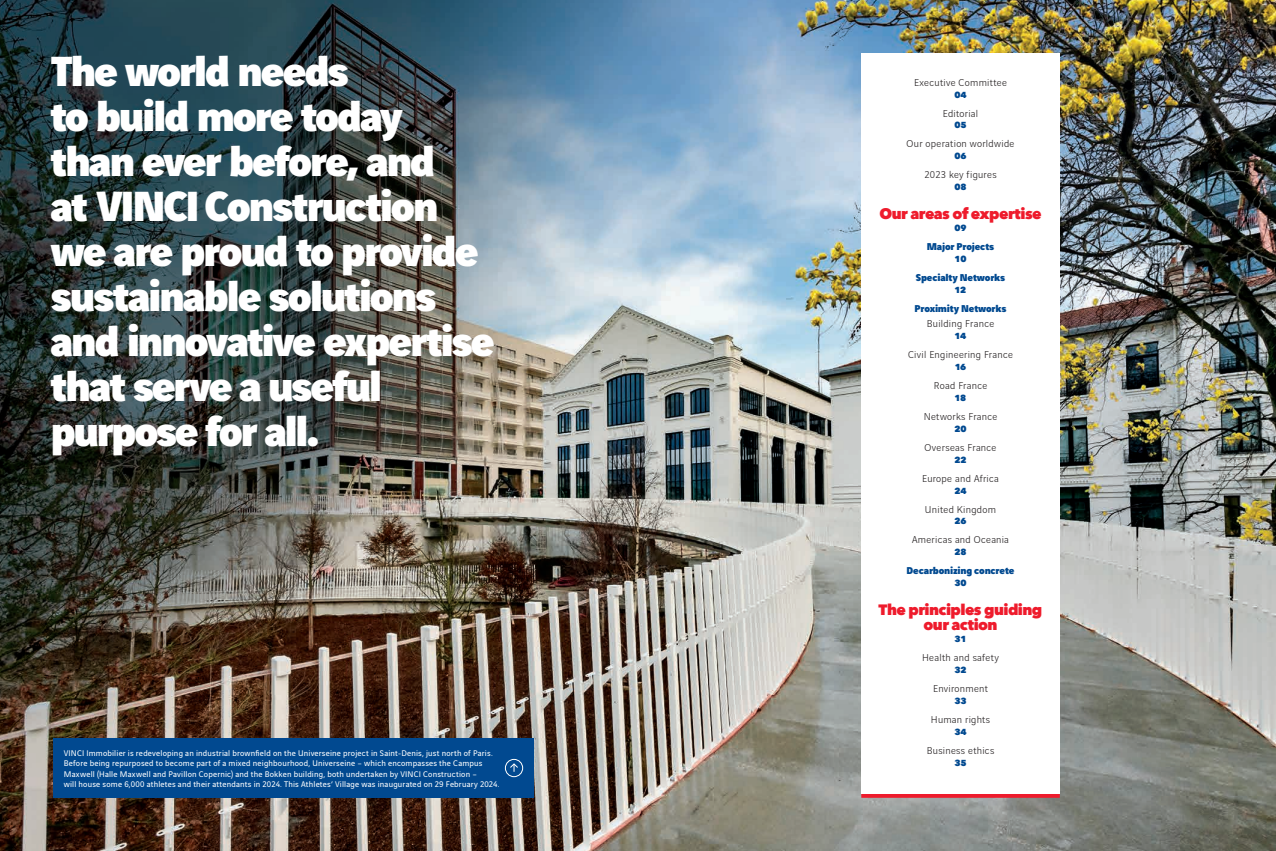
<style>
.page{position:relative;width:1276px;height:851px;background:#fff}
.page>*{position:absolute;margin:0;border:0;box-sizing:border-box;transform-origin:0 0}
.t1{font:900 45px/45px "Vinci Sans";letter-spacing:-.05em;color:#fff}
.t2{font:800 15px/15px "Avenir Next";letter-spacing:-.035em;color:#ee1b2c;text-align:center}
.t3{font:300 10.62px "Vinci Sans";letter-spacing:.03em;color:#231f20}
.t4{font:900 10.62px "Vinci Sans";letter-spacing:-.02em;color:#014990}
.t5{font:8.75px/10.5px "Vinci Sans";letter-spacing:.02em;color:#fff}
.t6{font:800 8.75px "Avenir Next";letter-spacing:-.015em;color:#014990}
</style>
<div class="page">
<img style="left:0;top:0;width:1276px;height:850px">
<div style="left:53px;top:738px;width:480px;height:59px;background:#014990"></div>
<svg style="left:861px;top:793px;width:198px;height:4px"></svg>
<div style="left:861px;top:53px;width:198px;height:740px;background:#fff"></div>
<div style="left:505px;top:759px;width:18px;height:17px;border:1px solid #fff;border-radius:50%"></div>
<svg style="left:510px;top:763px;width:8px;height:8px"></svg>
<h1 class="t1" style="left:50px;top:44px;width:446px">The world needs<br>to build more today than ever before, and<br>at VINCI Construction we are proud to provide sustainable solutions and innovative expertise that serve a useful purpose for all.</h1>
<p class="t5" style="left:64px;top:746px;width:437px">VINCI Immobilier is redeveloping an industrial brownfield on the Universeine project in Saint-Denis, just north of Paris.<br>Before being repurposed to become part of a mixed neighbourhood, Universeine – which encompasses the Campus Maxwell (Halle Maxwell and Pavillon Copernic) and the Bokken building, both undertaken by VINCI Construction –<br>will house some 6,000 athletes and their attendants in 2024. This Athletes’ Village was inaugurated on 29 February 2024.</p>
<p class="t3" style="left:914px;top:74px;width:95px">Executive Committee</p>
<p class="t6" style="left:954px;top:89px;width:14px">04</p>
<p class="t3" style="left:943px;top:105px;width:37px">Editorial</p>
<p class="t6" style="left:954px;top:120px;width:14px">05</p>
<p class="t3" style="left:906px;top:136px;width:109px">Our operation worldwide</p>
<p class="t6" style="left:954px;top:151px;width:14px">06</p>
<p class="t3" style="left:924px;top:167px;width:74px">2023 key figures</p>
<p class="t6" style="left:954px;top:182px;width:14px">08</p>
<h2 class="t2" style="left:879px;top:206px;width:164px">Our areas of expertise</h2>
<p class="t6" style="left:954px;top:223px;width:14px">09</p>
<p class="t4" style="left:926px;top:238px;width:69px">Major Projects</p>
<p class="t6" style="left:954px;top:253px;width:13px">10</p>
<p class="t4" style="left:916px;top:269px;width:91px">Specialty Networks</p>
<p class="t6" style="left:954px;top:284px;width:13px">12</p>
<p class="t4" style="left:914px;top:299px;width:93px">Proximity Networks</p>
<p class="t3" style="left:927px;top:316px;width:69px">Building France</p>
<p class="t6" style="left:954px;top:331px;width:13px">14</p>
<p class="t3" style="left:908px;top:347px;width:106px">Civil Engineering France</p>
<p class="t6" style="left:954px;top:361px;width:13px">16</p>
<p class="t3" style="left:934px;top:378px;width:55px">Road France</p>
<p class="t6" style="left:954px;top:392px;width:13px">18</p>
<p class="t3" style="left:923px;top:408px;width:75px">Networks France</p>
<p class="t6" style="left:954px;top:423px;width:14px">20</p>
<p class="t3" style="left:924px;top:439px;width:73px">Overseas France</p>
<p class="t6" style="left:954px;top:454px;width:14px">22</p>
<p class="t3" style="left:922px;top:470px;width:78px">Europe and Africa</p>
<p class="t6" style="left:954px;top:485px;width:14px">24</p>
<p class="t3" style="left:925px;top:501px;width:73px">United Kingdom</p>
<p class="t6" style="left:954px;top:516px;width:14px">26</p>
<p class="t3" style="left:912px;top:532px;width:98px">Americas and Oceania</p>
<p class="t6" style="left:954px;top:546px;width:14px">28</p>
<p class="t4" style="left:906px;top:562px;width:109px">Decarbonizing concrete</p>
<p class="t6" style="left:954px;top:577px;width:14px">30</p>
<h2 class="t2" style="left:878px;top:602px;width:165px">The principles guiding our action</h2>
<p class="t6" style="left:954px;top:633px;width:14px">31</p>
<p class="t3" style="left:922px;top:650px;width:78px">Health and safety</p>
<p class="t6" style="left:954px;top:664px;width:14px">32</p>
<p class="t3" style="left:933px;top:680px;width:56px">Environment</p>
<p class="t6" style="left:954px;top:695px;width:14px">33</p>
<p class="t3" style="left:931px;top:711px;width:61px">Human rights</p>
<p class="t6" style="left:954px;top:726px;width:14px">34</p>
<p class="t3" style="left:927px;top:742px;width:69px">Business ethics</p>
<p class="t6" style="left:954px;top:757px;width:14px">35</p>
</div>
